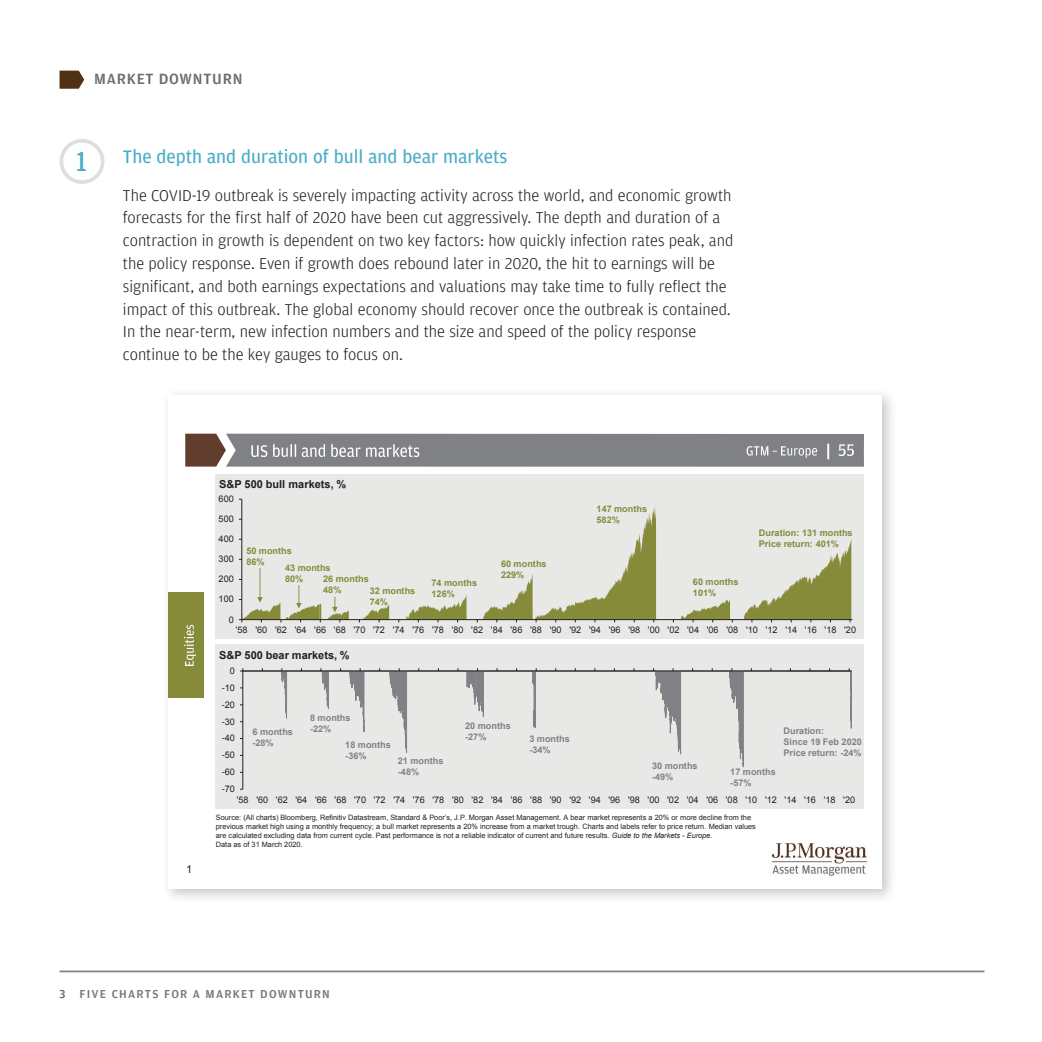
<style>
.page{position:relative;width:1042px;height:1042px;background:#fff}
.page>*{position:absolute;margin:0;border:0;box-sizing:border-box;transform-origin:0 0}
._1st_Subhead{font:29.4px "Amplitude";color:#49acc8}
.Body_Copy{font:19.25px "Amplitude";color:#49acc8}
.Body_Copy-2{font:300 16.62px/22.8px "Amplitude";color:#231f20}
.t1{font:500 15.75px "Amplitude";letter-spacing:.05em;color:#6c6d70}
.t2{font:500 12.25px "Amplitude";letter-spacing:.1em;color:#76787b}
.t3{font:700 11.03px "Arial";color:#231f20}
.t4{font:11.03px "Arial";color:#231f20}
.t5{font:9.1px "Arial";color:#231f20}
.t6{font:700 9.1px/11px "Arial";color:#7f8184}
.t7{font:700 9.1px/11px "Arial";color:#858b39}
.t8{font:7.35px/8.8px "Arial";letter-spacing:-.005em;color:#231f20}
.s1{font-style:italic}
.s2{color:#7d624a}
</style>
<div class="page">
<svg style="left:60px;top:71px;width:24px;height:18px"></svg>
<hr style="left:60px;top:970px;width:924px;height:2px;background:#808285">
<div style="left:60px;top:139px;width:44px;height:45px;border:4px solid #dddee0;border-radius:50%"></div>
<div style="left:161px;top:388px;width:736px;height:516px;background:#231f20;opacity:.25"></div>
<div style="left:169px;top:395px;width:713px;height:494px;background:#fff"></div>
<img style="left:771px;top:843px;width:96px;height:33px">
<svg style="left:185px;top:434px;width:679px;height:33px"></svg>
<div style="left:216px;top:474px;width:648px;height:164px;background:#e8e8e7"></div>
<img style="left:826px;top:439px;width:8px;height:22px">
<div style="left:216px;top:644px;width:648px;height:165px;background:#e8e8e7"></div>
<img style="left:746px;top:443px;width:26px;height:15px">
<img style="left:772px;top:443px;width:8px;height:15px">
<img style="left:780px;top:443px;width:43px;height:15px">
<img style="left:251px;top:441px;width:175px;height:19px">
<svg style="left:239px;top:499px;width:613px;height:123px"></svg>
<img style="left:839px;top:440px;width:23px;height:19px">
<div style="left:169px;top:592px;width:35px;height:106px;background:#858b39"></div>
<img style="left:184px;top:624px;width:12px;height:42px">
<hr style="left:242px;top:671px;width:1px;height:118px;background:#231f20">
<svg style="left:240px;top:668px;width:612px;height:105px"></svg>
<p class="t1" style="left:94px;top:69px;width:150px">MARKET DOWNTURN</p>
<p class="_1st_Subhead" style="left:76px;top:143px;width:13px">1</p>
<p class="Body_Copy" style="left:123px;top:145px;width:386px">The depth and duration of bull and bear markets</p>
<p class="Body_Copy-2" style="left:123px;top:183px;width:612px">The COVID-19 outbreak is severely impacting activity across the world, and economic growth forecasts for the first half of 2020 have been cut aggressively. The depth and duration of a contraction in growth is dependent on two key factors: how quickly infection rates peak, and the policy response. Even if growth does rebound later in 2020, the hit to earnings will be significant, and both earnings expectations and valuations may take time to fully reflect the impact of this outbreak. The global economy should recover once the outbreak is contained.<br>In the near-term, new infection numbers and the size and speed of the policy response continue to be the key gauges to focus on.</p>
<p class="t4" style="left:186px;top:862px;width:8px">1</p>
<p class="t3" style="left:219px;top:477px;width:129px">S&amp;P 500 bull markets, %</p>
<p class="t5" style="left:219px;top:493px;width:17px">600</p>
<p class="t5" style="left:219px;top:513px;width:17px">500</p>
<p class="t5" style="left:219px;top:533px;width:17px">400</p>
<p class="t5" style="left:219px;top:553px;width:17px">300</p>
<p class="t5" style="left:219px;top:573px;width:17px">200</p>
<p class="t5" style="left:219px;top:593px;width:17px">100</p>
<p class="t5" style="left:229px;top:613px;width:7px">0</p>
<p class="t7" style="left:246px;top:546px;width:47px">50 months<br>86%</p>
<p class="t7" style="left:285px;top:562px;width:47px">43 months<br>80%</p>
<p class="t7" style="left:323px;top:574px;width:47px">26 months<br>48%</p>
<p class="t7" style="left:370px;top:586px;width:47px">32 months<br>74%</p>
<p class="t7" style="left:431px;top:578px;width:47px">74 months<br>126%</p>
<p class="t7" style="left:501px;top:559px;width:47px">60 months<br>229%</p>
<p class="t7" style="left:596px;top:504px;width:52px">147 months<br>582%</p>
<p class="t7" style="left:693px;top:577px;width:47px">60 months<br>101%</p>
<p class="t7" style="left:759px;top:527px;width:95px">Duration: 131 months<br>Price return: 401%</p>
<p class="t5" style="left:236px;top:624px;width:622px">'58 '60 '62 '64 '66 '68 '70 '72 '74 '76 '78 '80 '82 '84 '86 '88 '90 '92 '94 '96 '98 '00 '02 '04 '06 '08 '10 '12 '14 '16 '18 '20</p>
<p class="t3" style="left:219px;top:647px;width:132px">S&amp;P 500 bear markets, %</p>
<p class="t5" style="left:230px;top:665px;width:7px">0</p>
<p class="t5" style="left:222px;top:681px;width:15px">-10</p>
<p class="t5" style="left:222px;top:698px;width:15px">-20</p>
<p class="t5" style="left:222px;top:715px;width:15px">-30</p>
<p class="t5" style="left:222px;top:732px;width:15px">-40</p>
<p class="t5" style="left:222px;top:749px;width:15px">-50</p>
<p class="t5" style="left:222px;top:766px;width:15px">-60</p>
<p class="t5" style="left:222px;top:783px;width:15px">-70</p>
<p class="t6" style="left:310px;top:713px;width:42px">8 months</p>
<p class="t6" style="left:252px;top:727px;width:42px">6 months</p>
<p class="t6" style="left:310px;top:724px;width:23px">-22%</p>
<p class="t6" style="left:252px;top:738px;width:23px">-28%</p>
<p class="t6" style="left:345px;top:740px;width:47px">18 months -36%</p>
<p class="t6" style="left:398px;top:755px;width:47px">21 months -48%</p>
<p class="t6" style="left:465px;top:721px;width:47px">20 months -27%</p>
<p class="t6" style="left:529px;top:734px;width:42px">3 months -34%</p>
<p class="t6" style="left:652px;top:761px;width:47px">30 months -49%</p>
<p class="t6" style="left:730px;top:766px;width:47px">17 months -57%</p>
<p class="t6" style="left:783px;top:726px;width:80px">Duration:<br>Since 19 Feb 2020<br>Price return: -24%</p>
<p class="t5" style="left:237px;top:794px;width:620px">'58 '60 '62 '64 '66 '68 '70 '72 '74 '76 '78 '80 '82 '84 '86 '88 '90 '92 '94 '96 '98 '00 '02 '04 '06 '08 '10 '12 '14 '16 '18 '20</p>
<p class="t8" style="left:216px;top:813px;width:541px">Source: (All charts) Bloomberg, Refinitiv Datastream, Standard &amp; Poor’s, J.P. Morgan Asset Management. A bear market represents a 20% or more decline from the previous market high using a monthly frequency; a bull market represents a 20% increase from a market trough. Charts and labels refer to price return. Median values are calculated excluding data from current cycle. Past performance is not a reliable indicator of current and future results. <span class="s1">Guide to the Markets - Europe.<br></span>Data as of 31 March 2020.</p>
<p class="t2" style="left:60px;top:986px;width:272px"><span class="s2">3</span> FIVE CHARTS FOR A MARKET DOWNTURN</p>
</div>
